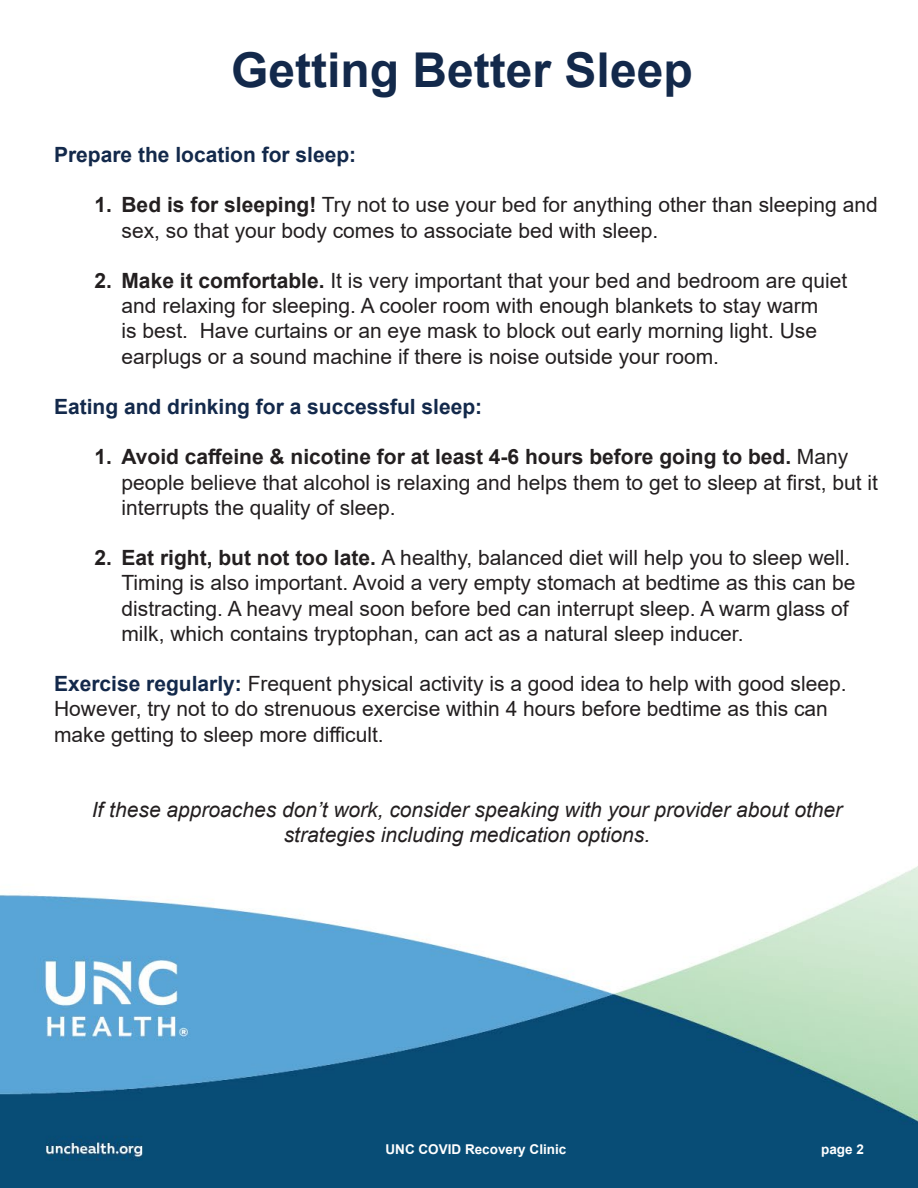
<style>
.page{position:relative;width:918px;height:1188px;background:#fff}
.page>*{position:absolute;margin:0;border:0;box-sizing:border-box;transform-origin:0 0}
.t1{font:700 48px "Arial";color:#13294b}
.t2{font:21px/25.2px "Arial";color:#231f20}
.t3{font:italic 21px/25.2px "Arial";color:#231f20;text-align:center}
.t4{font:700 21px "Arial";color:#13294b}
.t5{font:700 13.5px "Arial";color:#fff}
.s1{font-weight:700}
.s2{font-weight:700;color:#13294b}
</style>
<div class="page">
<img style="left:0;top:866px;width:918px;height:322px">
<h1 class="t1" style="left:231px;top:37px;width:463px">Getting Better Sleep</h1>
<p class="t4" style="left:54px;top:140px;width:304px">Prepare the location for sleep:</p>
<p class="t2" style="left:122px;top:192px;width:758px;text-indent:-27px"><span class="s1">1. Bed is for sleeping!</span> Try not to use your bed for anything other than sleeping and sex, so that your body comes to associate bed with sleep.</p>
<p class="t2" style="left:122px;top:268px;width:727px;text-indent:-27px"><span class="s1">2. Make it comfortable.</span> It is very important that your bed and bedroom are quiet and relaxing for sleeping. A cooler room with enough blankets to stay warm<br>is best. Have curtains or an eye mask to block out early morning light. Use earplugs or a sound machine if there is noise outside your room.</p>
<p class="t4" style="left:54px;top:392px;width:430px">Eating and drinking for a successful sleep:</p>
<p class="t2" style="left:122px;top:444px;width:758px;text-indent:-27px"><span class="s1">1. Avoid caffeine &amp; nicotine for at least 4-6 hours before going to bed.</span> Many people believe that alcohol is relaxing and helps them to get to sleep at first, but it interrupts the quality of sleep.</p>
<p class="t2" style="left:122px;top:545px;width:736px;text-indent:-27px"><span class="s1">2. Eat right, but not too late.</span> A healthy, balanced diet will help you to sleep well.<br>Timing is also important. Avoid a very empty stomach at bedtime as this can be distracting. A heavy meal soon before bed can interrupt sleep. A warm glass of milk, which contains tryptophan, can act as a natural sleep inducer.</p>
<p class="t2" style="left:54px;top:671px;width:794px"><span class="s2">Exercise regularly:</span> Frequent physical activity is a good idea to help with good sleep.<br>However, try not to do strenuous exercise within 4 hours before bedtime as this can make getting to sleep more difficult.</p>
<p class="t3" style="left:92px;top:797px;width:752px">If these approaches don’t work, consider speaking with your provider about other strategies including medication options.</p>
<h1 class="t5" style="left:386px;top:1140px;width:182px">UNC COVID Recovery Clinic</h1>
<h1 class="t5" style="left:821px;top:1140px;width:44px">page 2</h1>
</div>
